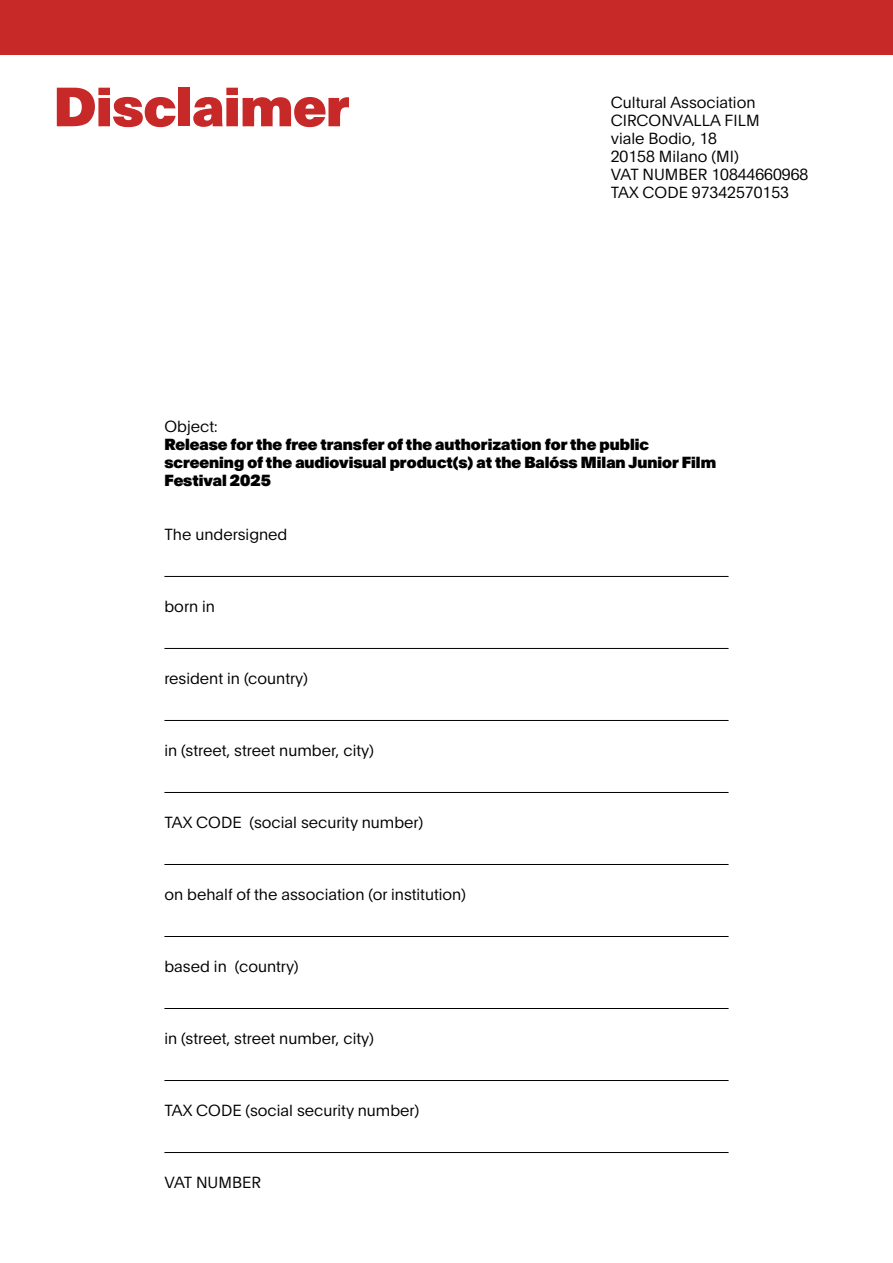
<style>
.page{position:relative;width:893px;height:1263px;background:#fff}
.page>*{position:absolute;margin:0;border:0;box-sizing:border-box;transform-origin:0 0}
.t1{font:900 54px "Plain";color:#c72929}
.t2{font:300 15.75px/18px "Plain";color:#000}
.t3{font:900 15.75px/18px "Plain";color:#000}
</style>
<div class="page">
<div style="left:0;top:0;width:893px;height:54px;background:#c72929"></div>
<hr style="left:164px;top:576px;width:565px;height:1px;background:#000">
<hr style="left:164px;top:648px;width:565px;height:1px;background:#000">
<hr style="left:164px;top:720px;width:565px;height:1px;background:#000">
<hr style="left:164px;top:792px;width:565px;height:1px;background:#000">
<hr style="left:164px;top:864px;width:565px;height:1px;background:#000">
<hr style="left:164px;top:936px;width:565px;height:1px;background:#000">
<hr style="left:164px;top:1008px;width:565px;height:1px;background:#000">
<hr style="left:164px;top:1080px;width:565px;height:1px;background:#000">
<hr style="left:164px;top:1152px;width:565px;height:1px;background:#000">
<h1 class="t1" style="left:54px;top:67px;width:297px">Disclaimer</h1>
<p class="t2" style="left:611px;top:93px;width:199px">Cultural Association<br>CIRCONVALLA FILM<br>viale Bodio, 18<br>20158 Milano (MI)<br>VAT NUMBER 10844660968<br>TAX CODE 97342570153</p>
<p class="t2" style="left:164px;top:417px;width:55px">Object:</p>
<p class="t3" style="left:164px;top:434px;width:553px">Release for the free transfer of the authorization for the public screening of the audiovisual product(s) at the Balóss Milan Junior Film<br>Festival 2025</p>
<p class="t2" style="left:164px;top:525px;width:125px">The undersigned</p>
<p class="t2" style="left:164px;top:597px;width:52px">born in</p>
<p class="t2" style="left:164px;top:669px;width:145px">resident in (country)</p>
<p class="t2" style="left:164px;top:741px;width:211px">in (street, street number, city)</p>
<p class="t2" style="left:164px;top:813px;width:260px">TAX CODE (social security number)</p>
<p class="t2" style="left:164px;top:885px;width:303px">on behalf of the association (or institution)</p>
<p class="t2" style="left:164px;top:957px;width:136px">based in (country)</p>
<p class="t2" style="left:164px;top:1029px;width:211px">in (street, street number, city)</p>
<p class="t2" style="left:164px;top:1101px;width:256px">TAX CODE (social security number)</p>
<p class="t2" style="left:164px;top:1173px;width:98px">VAT NUMBER</p>
</div>
